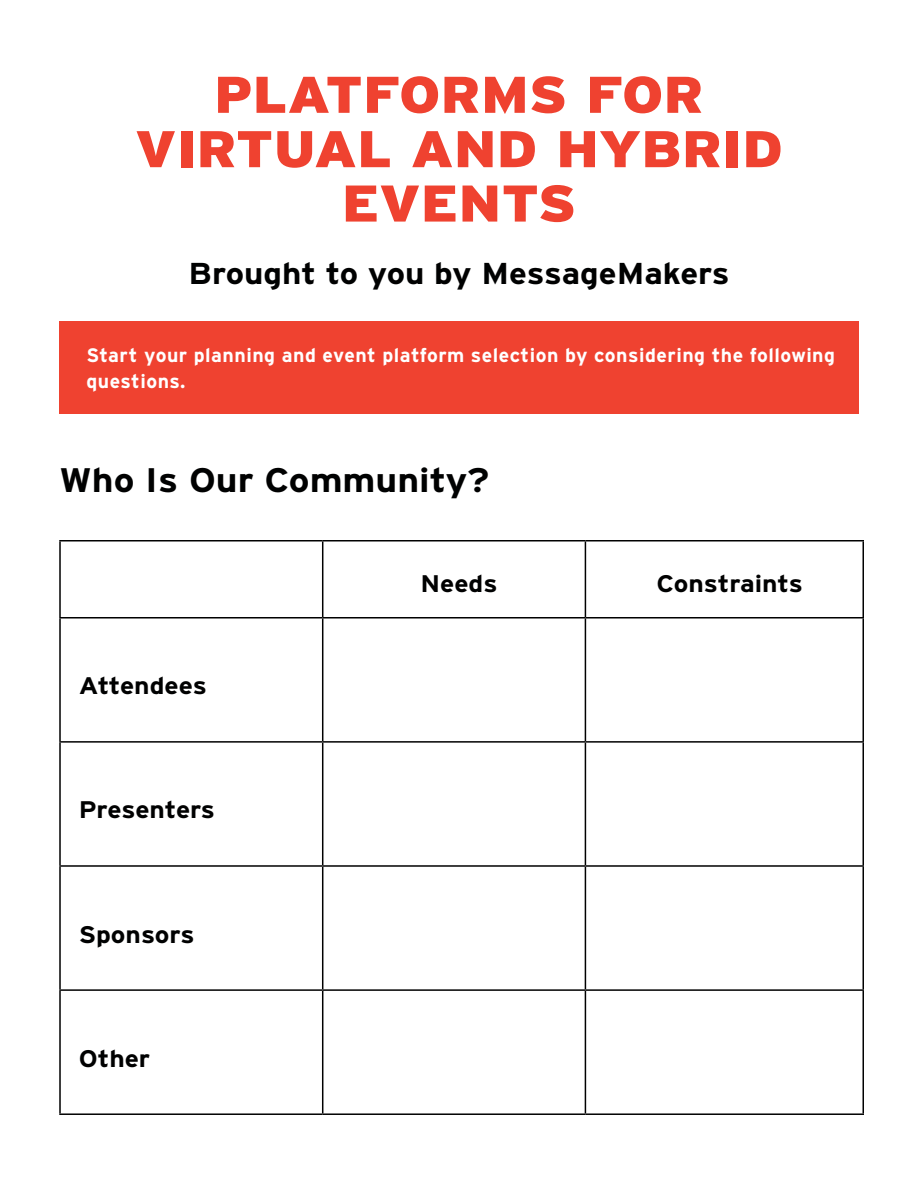
<style>
.page{position:relative;width:918px;height:1188px;background:#fff}
.page>*{position:absolute;margin:0;border:0;box-sizing:border-box;transform-origin:0 0}
.t1{font:900 51.45px/54.3px "Interstate";color:#ef4230;text-align:center;scale:1.1 1}
.t2{font:700 34.05px "Interstate";color:#000101;scale:1.1 1}
.t3{font:700 30.15px "Interstate";color:#000101;scale:1.1 1}
.t4{font:700 24px "Interstate";color:#000101;scale:1.1 1}
.t5{font:700 19.5px/25.5px "Interstate";letter-spacing:.025em;color:#fff}
</style>
<div class="page">
<hr style="left:59px;top:540px;width:264px;height:2px;background:#000">
<hr style="left:59px;top:541px;width:2px;height:76px;background:#000">
<hr style="left:323px;top:540px;width:262px;height:2px;background:#000">
<hr style="left:322px;top:541px;width:1px;height:76px;background:#000">
<hr style="left:585px;top:540px;width:279px;height:2px;background:#000">
<hr style="left:585px;top:541px;width:1px;height:76px;background:#000">
<hr style="left:862px;top:541px;width:2px;height:76px;background:#000">
<hr style="left:59px;top:617px;width:264px;height:2px;background:#000">
<hr style="left:59px;top:619px;width:2px;height:122px;background:#000">
<hr style="left:323px;top:617px;width:262px;height:2px;background:#000">
<hr style="left:322px;top:619px;width:1px;height:122px;background:#000">
<hr style="left:585px;top:617px;width:279px;height:2px;background:#000">
<hr style="left:585px;top:619px;width:1px;height:122px;background:#000">
<hr style="left:862px;top:619px;width:2px;height:122px;background:#000">
<hr style="left:59px;top:741px;width:264px;height:2px;background:#000">
<hr style="left:59px;top:743px;width:2px;height:122px;background:#000">
<hr style="left:323px;top:741px;width:262px;height:2px;background:#000">
<hr style="left:322px;top:743px;width:1px;height:122px;background:#000">
<hr style="left:585px;top:741px;width:279px;height:2px;background:#000">
<hr style="left:585px;top:743px;width:1px;height:122px;background:#000">
<hr style="left:862px;top:743px;width:2px;height:122px;background:#000">
<hr style="left:59px;top:865px;width:264px;height:2px;background:#000">
<hr style="left:59px;top:867px;width:2px;height:122px;background:#000">
<hr style="left:323px;top:865px;width:262px;height:2px;background:#000">
<hr style="left:322px;top:867px;width:1px;height:122px;background:#000">
<hr style="left:585px;top:865px;width:279px;height:2px;background:#000">
<hr style="left:585px;top:867px;width:1px;height:122px;background:#000">
<hr style="left:862px;top:867px;width:2px;height:122px;background:#000">
<hr style="left:59px;top:989px;width:264px;height:2px;background:#000">
<hr style="left:59px;top:991px;width:2px;height:122px;background:#000">
<hr style="left:323px;top:989px;width:262px;height:2px;background:#000">
<hr style="left:322px;top:991px;width:1px;height:122px;background:#000">
<hr style="left:585px;top:989px;width:279px;height:2px;background:#000">
<hr style="left:585px;top:991px;width:1px;height:122px;background:#000">
<hr style="left:862px;top:991px;width:2px;height:122px;background:#000">
<hr style="left:59px;top:1113px;width:264px;height:2px;background:#000">
<hr style="left:323px;top:1113px;width:262px;height:2px;background:#000">
<hr style="left:585px;top:1113px;width:279px;height:2px;background:#000">
<div style="left:59px;top:321px;width:800px;height:93px;background:#ef4230"></div>
<h1 class="t1" style="left:135px;top:67px;width:591px">PLATFORMS FOR<br>VIRTUAL AND HYBRID<br>EVENTS</h1>
<h3 class="t3" style="left:188px;top:256px;width:493px">Brought to you by MessageMakers</h3>
<p class="t5" style="left:86px;top:343px;width:750px">Start your planning and event platform selection by considering the following questions.</p>
<h2 class="t2" style="left:59px;top:461px;width:392px">Who Is Our Community?</h2>
<p class="t4" style="left:79px;top:672px;width:118px">Attendees</p>
<p class="t4" style="left:79px;top:797px;width:126px">Presenters</p>
<p class="t4" style="left:79px;top:921px;width:107px">Sponsors</p>
<p class="t4" style="left:79px;top:1045px;width:67px">Other</p>
<p class="t4" style="left:420px;top:570px;width:72px">Needs</p>
<p class="t4" style="left:657px;top:570px;width:135px">Constraints</p>
</div>
